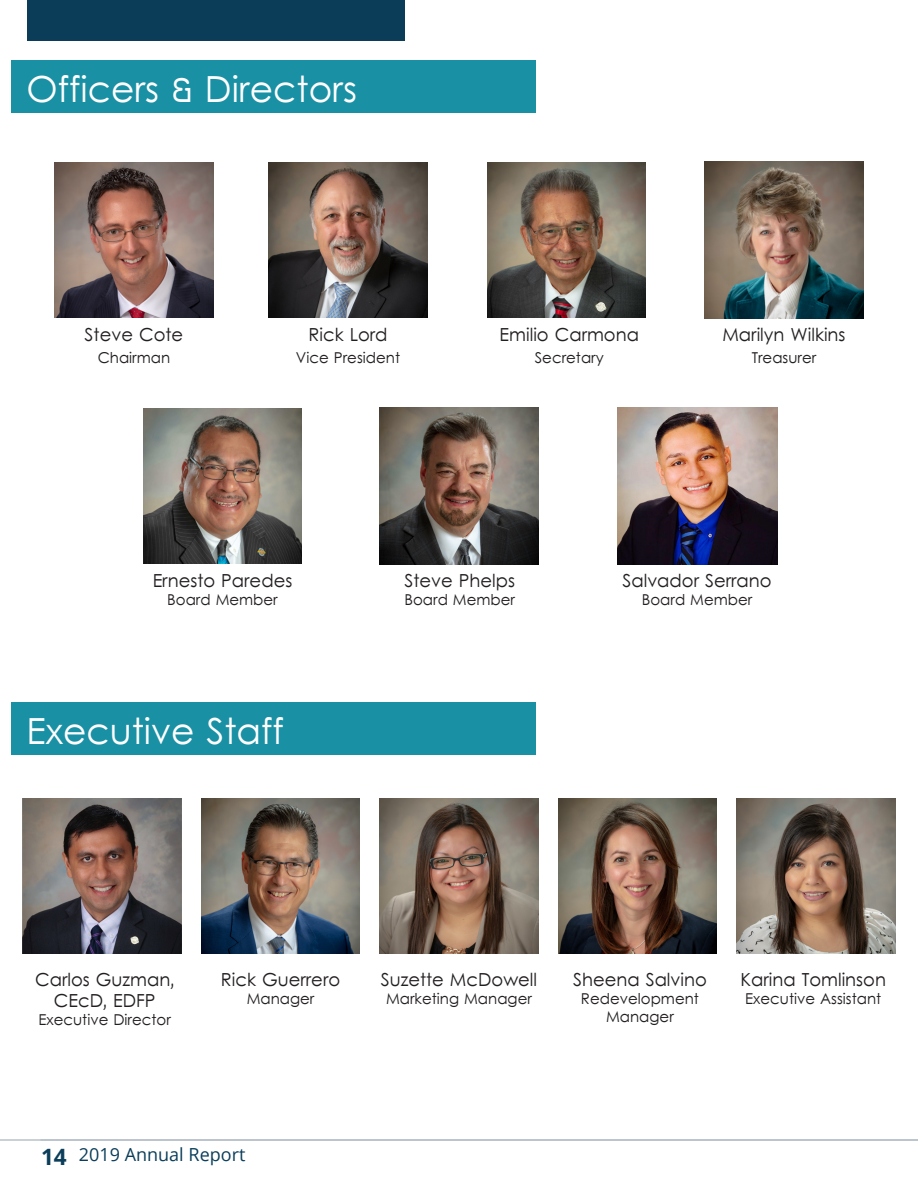
<style>
.page{position:relative;width:918px;height:1188px;background:#fff}
.page>*{position:absolute;margin:0;border:0;box-sizing:border-box;transform-origin:0 0}
.t1{font:36px "Levenim";color:#fff}
.t2{font:700 22.5px "Open Sans";color:#0b3e5a}
.t3{font:18px/21.6px "Levenim";color:#231f20;text-align:center}
.t4{font:18px "Open Sans";color:#0b3e5a}
.t5{font:15px "Levenim";color:#231f20}
</style>
<div class="page">
<div style="left:27px;top:0;width:378px;height:40px;background:#0b3d59"></div>
<hr style="left:0;top:1139px;width:918px;height:2px;background:#b8c2cb">
<img style="left:617px;top:408px;width:160px;height:156px">
<img style="left:704px;top:162px;width:160px;height:157px">
<img style="left:269px;top:163px;width:158px;height:155px">
<img style="left:380px;top:407px;width:159px;height:157px">
<img style="left:143px;top:408px;width:159px;height:156px">
<div style="left:11px;top:60px;width:525px;height:53px;background:#1990a4"></div>
<div style="left:11px;top:702px;width:525px;height:52px;background:#1990a4"></div>
<img style="left:23px;top:798px;width:158px;height:155px">
<img style="left:201px;top:798px;width:159px;height:155px">
<img style="left:488px;top:163px;width:158px;height:155px">
<img style="left:55px;top:163px;width:158px;height:155px">
<img style="left:379px;top:798px;width:159px;height:155px">
<img style="left:558px;top:798px;width:159px;height:155px">
<img style="left:737px;top:798px;width:158px;height:155px">
<p class="t1" style="left:27px;top:68px;width:332px">Officers &amp; Directors</p>
<p class="t3" style="left:85px;top:325px;width:100px">Steve Cote</p>
<p class="t5" style="left:98px;top:348px;width:74px">Chairman</p>
<p class="t3" style="left:309px;top:325px;width:81px">Rick Lord</p>
<p class="t5" style="left:296px;top:348px;width:106px">Vice President</p>
<p class="t3" style="left:500px;top:325px;width:141px">Emilio Carmona</p>
<p class="t5" style="left:535px;top:348px;width:71px">Secretary</p>
<p class="t3" style="left:722px;top:325px;width:125px">Marilyn Wilkins</p>
<p class="t5" style="left:752px;top:348px;width:66px">Treasurer</p>
<p class="t3" style="left:153px;top:571px;width:141px">Ernesto Paredes</p>
<p class="t5" style="left:167px;top:590px;width:112px">Board Member</p>
<p class="t1" style="left:27px;top:710px;width:259px">Executive Staff</p>
<p class="t3" style="left:404px;top:571px;width:112px">Steve Phelps</p>
<p class="t5" style="left:405px;top:590px;width:112px">Board Member</p>
<p class="t3" style="left:622px;top:571px;width:151px">Salvador Serrano</p>
<p class="t5" style="left:642px;top:590px;width:112px">Board Member</p>
<p class="t3" style="left:35px;top:970px;width:140px">Carlos Guzman,<br>CEcD, EDFP</p>
<p class="t5" style="left:38px;top:1011px;width:134px">Executive Director</p>
<p class="t3" style="left:221px;top:970px;width:121px">Rick Guerrero</p>
<p class="t5" style="left:247px;top:990px;width:69px">Manager</p>
<p class="t3" style="left:381px;top:970px;width:158px">Suzette McDowell</p>
<p class="t5" style="left:386px;top:990px;width:147px">Marketing Manager</p>
<p class="t3" style="left:573px;top:970px;width:135px">Sheena Salvino</p>
<p class="t5" style="left:581px;top:990px;width:120px">Redevelopment</p>
<p class="t5" style="left:606px;top:1008px;width:69px">Manager</p>
<p class="t3" style="left:741px;top:970px;width:147px">Karina Tomlinson</p>
<p class="t5" style="left:745px;top:990px;width:138px">Executive Assistant</p>
<p class="t2" style="left:41px;top:1141px;width:27px">14</p>
<p class="t4" style="left:79px;top:1142px;width:168px">2019 Annual Report</p>
</div>
